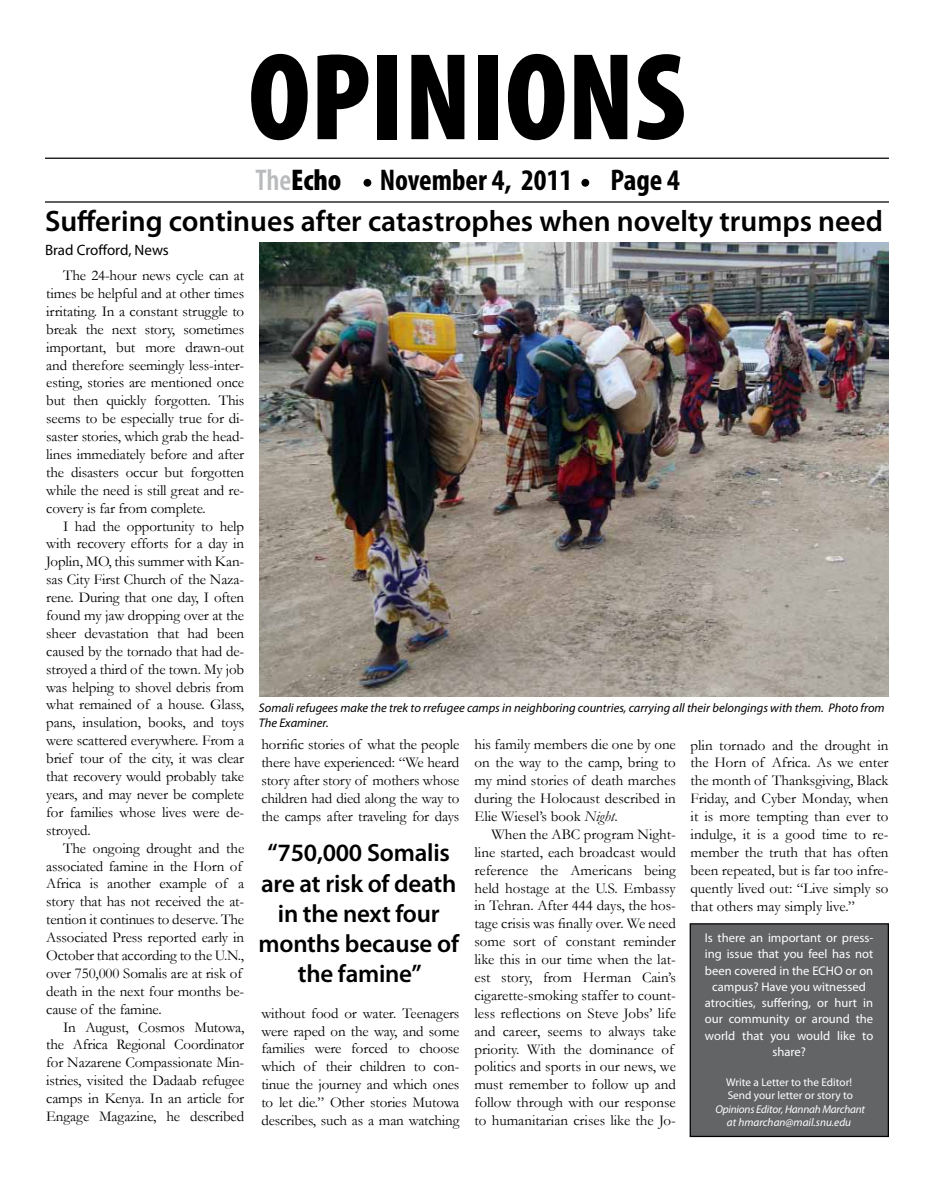
<style>
.page{position:relative;width:934px;height:1182px;background:#fff}
.page>*{position:absolute;margin:0;border:0;box-sizing:border-box;transform-origin:0 0}
.t1{font:900 condensed 125px "Myriad Pro";color:#000}
.t2{font:700 condensed 30px "Myriad Pro";color:#000}
.t3{font:900 condensed 30px "Myriad Pro";color:#000}
.t4{font:600 29.62px "Myriad Pro";color:#000}
.t5{font:600 25px/30px "Myriad Pro";letter-spacing:-.01em;color:#000;text-align:center}
.t6{font:15px/17.9px "Garamond";color:#000;text-align:justify}
.t7{font:15px "Myriad Pro";color:#000}
.t8{font:12.62px/16.2px "Myriad Pro";color:#fff;text-align:center}
.t9{font:italic 12.5px/15px "Myriad Pro";color:#000}
.t10{font:italic 11.25px/13.5px "Myriad Pro";letter-spacing:-.02em;color:#fff;text-align:center}
.t11{font:11.25px/13.5px "Myriad Pro";color:#fff}
.s1{font-weight:600;color:#b8babc}
.s2{font-style:italic}
</style>
<div class="page">
<hr style="left:45px;top:158px;width:844px;height:1px;background:#000">
<hr style="left:45px;top:201px;width:844px;height:1px;background:#000">
<div style="left:363px;top:179px;width:8px;height:8px;background:#000;border-radius:50%"></div>
<div style="left:581px;top:179px;width:8px;height:8px;background:#000;border-radius:50%"></div>
<img style="left:260px;top:243px;width:628px;height:453px">
<div style="left:690px;top:923px;width:198px;height:213px;background:#636466"></div>
<div style="left:689px;top:923px;width:200px;height:213px;border:1px solid #000"></div>
<h1 class="t1" style="left:248px;top:28px;width:439px">OPINIONS</h1>
<h2 class="t3" style="left:255px;top:163px;width:88px"><span class="s1">The</span>Echo</h2>
<h2 class="t2" style="left:380px;top:161px;width:194px">November 4, 2011</h2>
<h2 class="t2" style="left:610px;top:161px;width:71px">Page 4</h2>
<h3 class="t4" style="left:45px;top:202px;width:839px">Suffering continues after catastrophes when novelty trumps need</h3>
<p class="t6" style="left:46px;top:266px;width:199px;text-indent:17px">The 24-hour news cycle can at times be helpful and at other times irritating. In a constant struggle to break the next story, sometimes important, but more drawn-out and therefore seemingly less-inter&shy;esting, stories are mentioned once but then quickly forgotten. This seems to be especially true for di&shy;saster stories, which grab the head&shy;lines immediately before and after the disasters occur but forgotten while the need is still great and re&shy;covery is far from complete.</p>
<p class="t6" style="left:46px;top:516px;width:199px;text-indent:17px">I had the opportunity to help with recovery efforts for a day in Joplin, MO, this summer with Kan&shy;sas City First Church of the Naza&shy;rene. During that one day, I often found my jaw dropping over at the sheer devastation that had been caused by the tornado that had de&shy;stroyed a third of the town. My job was helping to shovel debris from what remained of a house. Glass, pans, insulation, books, and toys were scattered everywhere. From a brief tour of the city, it was clear that recovery would probably take years, and may never be complete for families whose lives were de&shy;stroyed.</p>
<p class="t6" style="left:46px;top:838px;width:199px;text-align:left;text-indent:17px">The ongoing drought and the associated famine in the Horn of<br>Africa is another example of a story that has not received the at&shy;tention it continues to deserve. The<br>Associated Press reported early in<br>October that according to the U.N., over 750,000 Somalis are at risk of death in the next four months be&shy;cause of the famine.</p>
<p class="t6" style="left:46px;top:1017px;width:199px;text-indent:17px">In August, Cosmos Mutowa, the Africa Regional Coordinator for Nazarene Compassionate Min&shy;istries, visited the Dadaab refugee camps in Kenya. In an article for Engage Magazine, he described</p>
<p class="t7" style="left:45px;top:240px;width:125px">Brad Crofford, News</p>
<p class="t9" style="left:259px;top:699px;width:627px">Somali refugees make the trek to rrefugee camps in neighboring countries, carrying all their belongings with them. Photo from<br>The Examiner.</p>
<p class="t6" style="left:261px;top:735px;width:199px">horrific stories of what the people there have experienced: “We heard story after story of mothers whose children had died along the way to the camps after traveling for days</p>
<p class="t6" style="left:474px;top:735px;width:203px">his family members die one by one on the way to the camp, bring to my mind stories of death marches during the Holocaust described in Elie Wiesel’s book <span class="s2">Night</span>.</p>
<p class="t6" style="left:474px;top:825px;width:203px;text-align:left;text-indent:17px">When the ABC program Night&shy;line started, each broadcast would reference the Americans being held hostage at the U.S. Embassy in Tehran. After 444 days, the hos&shy;tage crisis was finally over. We need some sort of constant reminder like this in our time when the lat&shy;est story, from Herman Cain’s cigarette-smoking staffer to count&shy;less reflections on Steve Jobs’ life and career, seems to always take priority. With the dominance of politics and sports in our news, we must remember to follow up and follow through with our response to humanitarian crises like the Jo-</p>
<p class="t6" style="left:690px;top:735px;width:200px">plin tornado and the drought in the Horn of Africa. As we enter the month of Thanksgiving, Black Friday, and Cyber Monday, when it is more tempting than ever to indulge, it is a good time to re&shy;member the truth that has often been repeated, but is far too infre&shy;quently lived out: “Live simply so that others may simply live.”</p>
<h3 class="t5" style="left:258px;top:837px;width:202px">“750,000 Somalis are at risk of death in the next four months because of the famine”</h3>
<p class="t8" style="left:705px;top:929px;width:170px">Is there an important or press&shy;ing issue that you feel has not been covered in the ECHO or on campus? Have you witnessed atrocities, suffering, or hurt in our community or around the world that you would like to share?</p>
<p class="t11" style="left:726px;top:1074px;width:128px">Write a Letter to the Editor!<br>Send your letter or story to</p>
<p class="t10" style="left:715px;top:1101px;width:151px">Opinions Editor, Hannah Marchant at hmarchan@mail.snu.edu</p>
<p class="t6" style="left:261px;top:1003px;width:199px">without food or water. Teenagers were raped on the way, and some families were forced to choose which of their children to con&shy;tinue the journey and which ones to let die.” Other stories Mutowa describes, such as a man watching</p>
</div>
